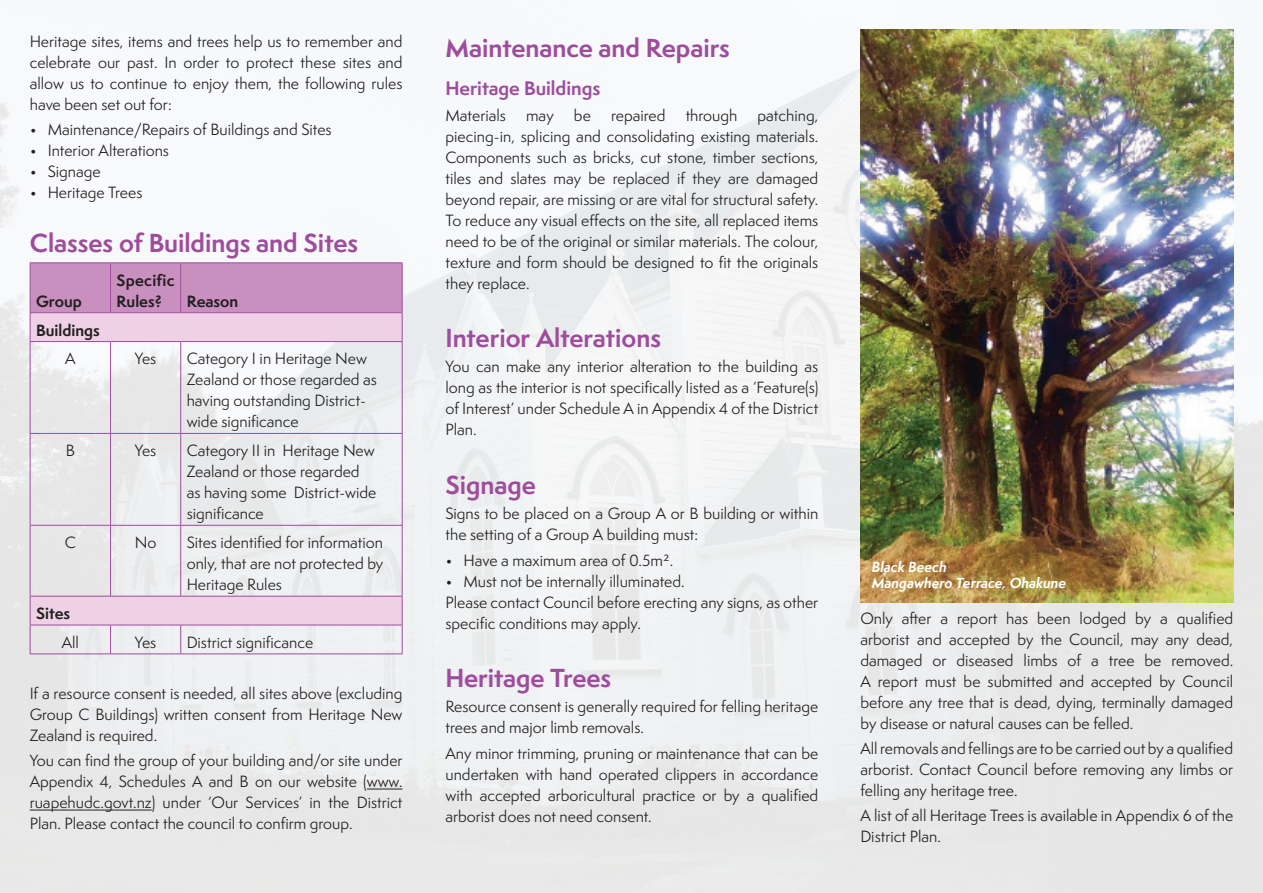
<style>
.page{position:relative;width:1263px;height:893px;background:#fff}
.page>*{position:absolute;margin:0;border:0;box-sizing:border-box;transform-origin:0 0}
.t1{font:700 24px "Semplicita Pro";color:#9f4c9d}
.t2{font:700 18px "Semplicita Pro";color:#9f4c9d}
.t3{font:15px/21px "Semplicita Pro";color:#231f20;text-align:justify}
.t4{font:700 15px "Semplicita Pro";color:#231f20}
.t5{font:700 15px/21px "Semplicita Pro";letter-spacing:.02em;color:#231f20}
.t6{font:italic 700 13.5px/16.2px "Semplicita Pro";color:#fff}
</style>
<div class="page">
<img style="left:0;top:29px;width:1263px;height:864px">
<hr style="left:367px;top:789px;width:36px;height:1px;background:#231f20">
<hr style="left:30px;top:810px;width:122px;height:1px;background:#231f20">
<svg style="left:31px;top:342px;width:371px;height:283px;fill:#ecebec"></svg>
<hr style="left:30px;top:262px;width:81px;height:1px;background:#9f4c9d">
<hr style="left:111px;top:262px;width:70px;height:1px;background:#9f4c9d">
<hr style="left:181px;top:262px;width:222px;height:1px;background:#9f4c9d">
<svg style="left:30px;top:263px;width:373px;height:78px;background:#d5a4cb"></svg>
<hr style="left:30px;top:341px;width:81px;height:1px;background:#9f4c9d">
<hr style="left:30px;top:342px;width:1px;height:91px;background:#9f4c9d">
<hr style="left:111px;top:341px;width:70px;height:1px;background:#9f4c9d">
<hr style="left:110px;top:342px;width:1px;height:91px;background:#9f4c9d">
<hr style="left:181px;top:341px;width:222px;height:1px;background:#9f4c9d">
<hr style="left:180px;top:342px;width:1px;height:91px;background:#9f4c9d">
<hr style="left:402px;top:342px;width:1px;height:91px;background:#9f4c9d">
<hr style="left:30px;top:433px;width:81px;height:1px;background:#9f4c9d">
<hr style="left:30px;top:434px;width:1px;height:91px;background:#9f4c9d">
<hr style="left:111px;top:433px;width:70px;height:1px;background:#9f4c9d">
<hr style="left:110px;top:434px;width:1px;height:91px;background:#9f4c9d">
<hr style="left:181px;top:433px;width:222px;height:1px;background:#9f4c9d">
<hr style="left:180px;top:434px;width:1px;height:91px;background:#9f4c9d">
<hr style="left:402px;top:434px;width:1px;height:91px;background:#9f4c9d">
<hr style="left:30px;top:525px;width:81px;height:1px;background:#9f4c9d">
<hr style="left:30px;top:526px;width:1px;height:70px;background:#9f4c9d">
<hr style="left:111px;top:525px;width:70px;height:1px;background:#9f4c9d">
<hr style="left:110px;top:526px;width:1px;height:70px;background:#9f4c9d">
<hr style="left:181px;top:525px;width:222px;height:1px;background:#9f4c9d">
<hr style="left:180px;top:526px;width:1px;height:70px;background:#9f4c9d">
<hr style="left:402px;top:526px;width:1px;height:70px;background:#9f4c9d">
<hr style="left:30px;top:596px;width:81px;height:1px;background:#9f4c9d">
<hr style="left:111px;top:596px;width:70px;height:1px;background:#9f4c9d">
<hr style="left:181px;top:596px;width:222px;height:1px;background:#9f4c9d">
<hr style="left:30px;top:625px;width:81px;height:1px;background:#9f4c9d">
<svg style="left:30px;top:596px;width:1px;height:57px"></svg>
<hr style="left:111px;top:625px;width:70px;height:1px;background:#9f4c9d">
<svg style="left:110px;top:625px;width:1px;height:28px"></svg>
<hr style="left:181px;top:625px;width:222px;height:1px;background:#9f4c9d">
<svg style="left:180px;top:625px;width:1px;height:28px"></svg>
<svg style="left:402px;top:596px;width:1px;height:57px"></svg>
<hr style="left:30px;top:653px;width:81px;height:1px;background:#9f4c9d">
<hr style="left:111px;top:653px;width:70px;height:1px;background:#9f4c9d">
<hr style="left:181px;top:653px;width:222px;height:1px;background:#9f4c9d">
<img style="left:860px;top:30px;width:373px;height:572px">
<p class="t3" style="left:30px;top:30px;width:374px">Heritage sites, items and trees help us to remember and celebrate our past. In order to protect these sites and allow us to continue to enjoy them, the following rules have been set out for:</p>
<p class="t3" style="left:30px;top:119px;width:303px">• Maintenance/Repairs of Buildings and Sites</p>
<p class="t3" style="left:30px;top:140px;width:141px">• Interior Alterations</p>
<p class="t3" style="left:30px;top:161px;width:72px">• Signage</p>
<p class="t3" style="left:30px;top:182px;width:114px">• Heritage Trees</p>
<h1 class="t1" style="left:30px;top:225px;width:330px">Classes of Buildings and Sites</h1>
<p class="t4" style="left:36px;top:290px;width:47px">Group</p>
<p class="t5" style="left:117px;top:269px;width:60px">Specific<br>Rules?</p>
<p class="t4" style="left:187px;top:290px;width:53px">Reason</p>
<p class="t4" style="left:36px;top:319px;width:65px">Buildings</p>
<p class="t3" style="left:65px;top:348px;width:12px">A</p>
<p class="t3" style="left:135px;top:348px;width:23px">Yes</p>
<p class="t3" style="left:187px;top:348px;width:192px;text-align:left">Category I in Heritage New<br>Zealand or those regarded as having outstanding District&shy;wide significance</p>
<p class="t3" style="left:66px;top:440px;width:11px">B</p>
<p class="t3" style="left:135px;top:440px;width:23px">Yes</p>
<p class="t3" style="left:187px;top:440px;width:191px;text-align:left">Category II in Heritage New<br>Zealand or those regarded as having some District-wide significance</p>
<p class="t3" style="left:65px;top:532px;width:13px">C</p>
<p class="t3" style="left:135px;top:532px;width:23px">No</p>
<p class="t3" style="left:187px;top:532px;width:198px">Sites identified for information only, that are not protected by Heritage Rules</p>
<p class="t4" style="left:36px;top:602px;width:36px">Sites</p>
<p class="t3" style="left:62px;top:632px;width:19px">All</p>
<p class="t3" style="left:135px;top:632px;width:23px">Yes</p>
<p class="t3" style="left:187px;top:632px;width:128px">District significance</p>
<p class="t3" style="left:30px;top:682px;width:374px">If a resource consent is needed, all sites above (excluding Group C Buildings) written consent from Heritage New Zealand is required.</p>
<p class="t3" style="left:30px;top:750px;width:374px">You can find the group of your building and/or site under Appendix 4, Schedules A and B on our website (www. ruapehudc.govt.nz) under ‘Our Services’ in the District Plan. Please contact the council to confirm group.</p>
<h1 class="t1" style="left:445px;top:30px;width:286px">Maintenance and Repairs</h1>
<p class="t2" style="left:445px;top:75px;width:156px">Heritage Buildings</p>
<p class="t3" style="left:445px;top:104px;width:62px">Materials</p>
<p class="t3" style="left:526px;top:104px;width:29px">may</p>
<p class="t3" style="left:574px;top:104px;width:18px">be</p>
<p class="t3" style="left:611px;top:104px;width:56px">repaired</p>
<p class="t3" style="left:686px;top:104px;width:53px">through</p>
<p class="t3" style="left:445px;top:104px;width:374px;text-indent:312px">patching, piecing‑in, splicing and consolidating existing materials.<br>Components such as bricks, cut stone, timber sections, tiles and slates may be replaced if they are damaged beyond repair, are missing or are vital for structural safety.<br>To reduce any visual effects on the site, all replaced items need to be of the original or similar materials. The colour, texture and form should be designed to fit the originals they replace.</p>
<h1 class="t1" style="left:445px;top:320px;width:217px">Interior Alterations</h1>
<p class="t3" style="left:445px;top:356px;width:374px">You can make any interior alteration to the building as long as the interior is not specifically listed as a ‘Feature(s) of Interest’ under Schedule A in Appendix 4 of the District Plan.</p>
<h1 class="t1" style="left:445px;top:467px;width:92px">Signage</h1>
<p class="t3" style="left:445px;top:503px;width:374px">Signs to be placed on a Group A or B building or within the setting of a Group A building must:</p>
<p class="t3" style="left:445px;top:549px;width:229px">• Have a maximum area of 0.5m².</p>
<p class="t3" style="left:445px;top:570px;width:374px;text-align:left">• Must not be internally illuminated.<br>Please contact Council before erecting any signs, as other specific conditions may apply.</p>
<h1 class="t1" style="left:445px;top:660px;width:167px">Heritage Trees</h1>
<p class="t3" style="left:445px;top:696px;width:374px">Resource consent is generally required for felling heritage trees and major limb removals.</p>
<p class="t3" style="left:445px;top:742px;width:374px">Any minor trimming, pruning or maintenance that can be undertaken with hand operated clippers in accordance with accepted arboricultural practice or by a qualified arborist does not need consent.</p>
<p class="t6" style="left:872px;top:559px;width:196px">Black Beech<br>Mangawhero Terrace, Ohakune</p>
<p class="t3" style="left:860px;top:607px;width:374px">Only after a report has been lodged by a qualified arborist and accepted by the Council, may any dead, damaged or diseased limbs of a tree be removed.<br>A report must be submitted and accepted by Council before any tree that is dead, dying, terminally damaged by disease or natural causes can be felled.</p>
<p class="t3" style="left:860px;top:738px;width:374px">All removals and fellings are to be carried out by a qualified arborist. Contact Council before removing any limbs or felling any heritage tree.</p>
<p class="t3" style="left:860px;top:805px;width:374px">A list of all Heritage Trees is available in Appendix 6 of the<br>District Plan.</p>
</div>
